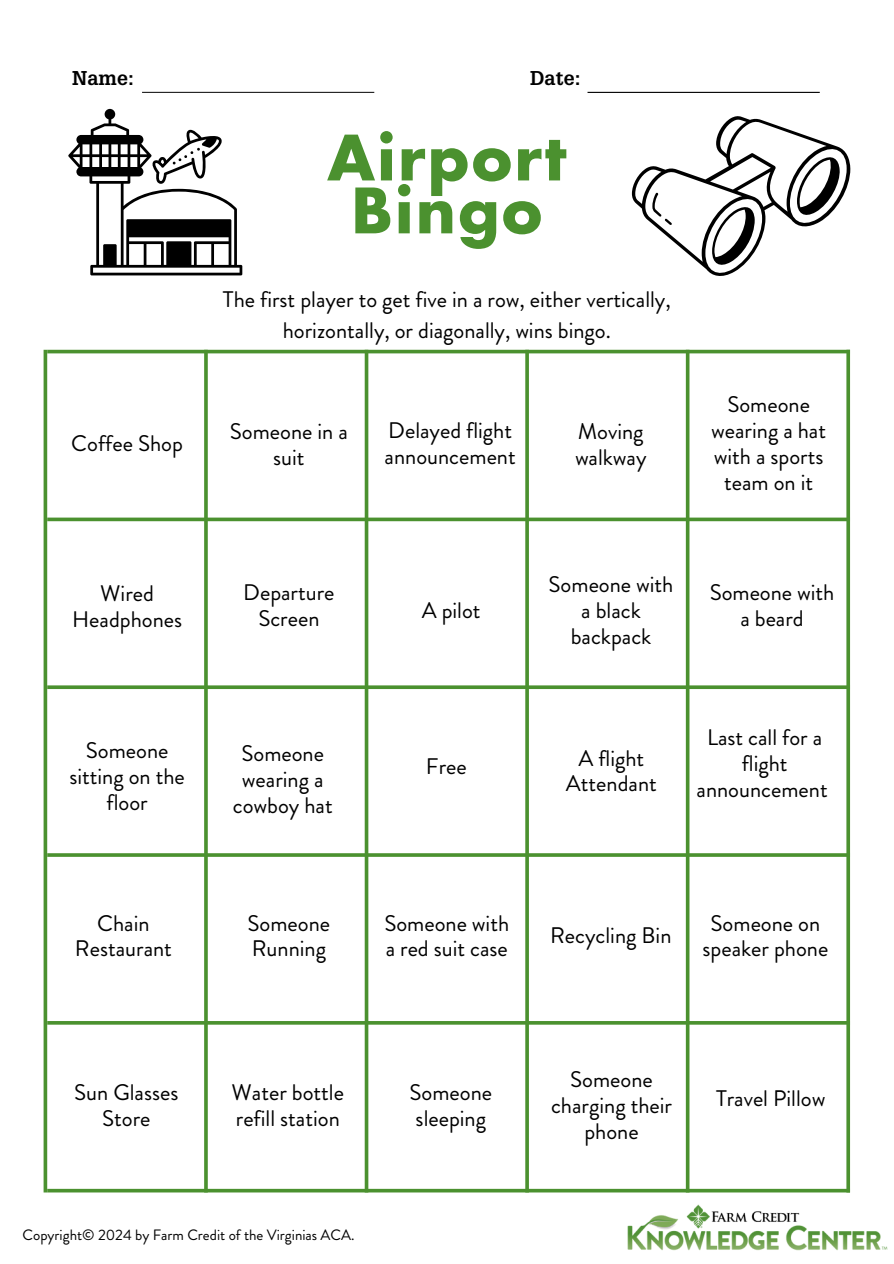
<style>
.page{position:relative;width:894px;height:1264px;background:#fff}
.page>*{position:absolute;margin:0;border:0;box-sizing:border-box;transform-origin:0 0}
.t1{font:700 60.75px/52.8px "Futura LT Pro";letter-spacing:.04em;color:#4b912f;text-align:center}
.t2{font:22.5px/25.8px "Brandon Grotesque";color:#000;text-align:center}
.t3{font:700 19.5px "Glypha LT Pro";color:#000}
.t4{font:15px "Brandon Grotesque";color:#000}
</style>
<div class="page">
<hr style="left:47px;top:350px;width:802px;height:3px;background:#4b912f">
<svg style="left:47px;top:517px;width:799px;height:4px;background:#65a04d"></svg>
<svg style="left:47px;top:685px;width:799px;height:4px;background:#5c9b43"></svg>
<hr style="left:47px;top:853px;width:802px;height:3px;background:#4b912f">
<hr style="left:47px;top:1021px;width:802px;height:3px;background:#4b912f">
<svg style="left:47px;top:1188px;width:799px;height:4px;background:#71a85b"></svg>
<hr style="left:44px;top:350px;width:3px;height:842px;background:#4b912f">
<svg style="left:364px;top:353px;width:4px;height:839px;background:#6aa453"></svg>
<svg style="left:204px;top:353px;width:4px;height:839px;background:#5a9a40"></svg>
<hr style="left:525px;top:350px;width:3px;height:842px;background:#4b912f">
<svg style="left:685px;top:353px;width:4px;height:839px;background:#70a75a"></svg>
<hr style="left:846px;top:350px;width:3px;height:842px;background:#4b912f">
<hr style="left:142px;top:92px;width:232px;height:1px;background:#1e1e1e">
<hr style="left:587px;top:92px;width:232px;height:1px;background:#000">
<svg style="left:631px;top:116px;width:219px;height:160px"></svg>
<img style="left:627px;top:1204px;width:260px;height:46px">
<svg style="left:68px;top:109px;width:174px;height:166px"></svg>
<h3 class="t3" style="left:72px;top:71px;width:64px">Name:</h3>
<p class="t3" style="left:530px;top:71px;width:52px">Date:</p>
<p class="t1" style="left:327px;top:134px;width:240px">Airport<br>Bingo</p>
<h2 class="t2" style="left:71px;top:431px;width:113px">Coffee Shop</h2>
<h1 class="t2" style="left:223px;top:283px;width:449px;line-height:31.5px">The first player to get five in a row, either vertically, horizontally, or diagonally, wins bingo.</h1>
<h2 class="t2" style="left:230px;top:419px;width:119px">Someone in a suit</h2>
<h2 class="t2" style="left:384px;top:418px;width:133px;text-align:left">Delayed flight announcement</h2>
<h2 class="t2" style="left:575px;top:419px;width:73px;text-align:left">Moving walkway</h2>
<h2 class="t2" style="left:711px;top:392px;width:116px">Someone wearing a hat with a sports team on it</h2>
<h2 class="t2" style="left:72px;top:580px;width:112px">Wired<br>Headphones</h2>
<h2 class="t2" style="left:69px;top:737px;width:117px">Someone sitting on the floor</h2>
<h2 class="t2" style="left:243px;top:579px;width:93px">Departure<br>Screen</h2>
<h2 class="t2" style="left:233px;top:740px;width:101px">Someone wearing a cowboy hat</h2>
<h2 class="t2" style="left:421px;top:597px;width:60px">A pilot</h2>
<h2 class="t2" style="left:426px;top:753px;width:42px">Free</h2>
<h2 class="t2" style="left:548px;top:571px;width:126px">Someone with a black backpack</h2>
<h2 class="t2" style="left:709px;top:579px;width:126px">Someone with a beard</h2>
<h2 class="t2" style="left:565px;top:745px;width:92px">A flight<br>Attendant</h2>
<h2 class="t2" style="left:696px;top:724px;width:133px">Last call for a flight announcement</h2>
<h2 class="t2" style="left:75px;top:910px;width:99px">Chain<br>Restaurant</h2>
<h2 class="t2" style="left:247px;top:910px;width:84px;text-align:left">Someone<br>Running</h2>
<h2 class="t2" style="left:384px;top:910px;width:126px;text-align:left">Someone with a red suit case</h2>
<h2 class="t2" style="left:550px;top:923px;width:123px">Recycling Bin</h2>
<h2 class="t2" style="left:702px;top:910px;width:127px">Someone on speaker phone</h2>
<h2 class="t2" style="left:74px;top:1079px;width:106px">Sun Glasses<br>Store</h2>
<h2 class="t2" style="left:231px;top:1079px;width:114px;text-align:left">Water bottle refill station</h2>
<h2 class="t4" style="left:23px;top:1224px;width:333px">Copyright© 2024 by Farm Credit of the Virginias ACA.</h2>
<h2 class="t2" style="left:409px;top:1079px;width:84px;text-align:left">Someone sleeping</h2>
<h2 class="t2" style="left:551px;top:1066px;width:122px">Someone charging their phone</h2>
<h2 class="t2" style="left:715px;top:1085px;width:111px">Travel Pillow</h2>
</div>
